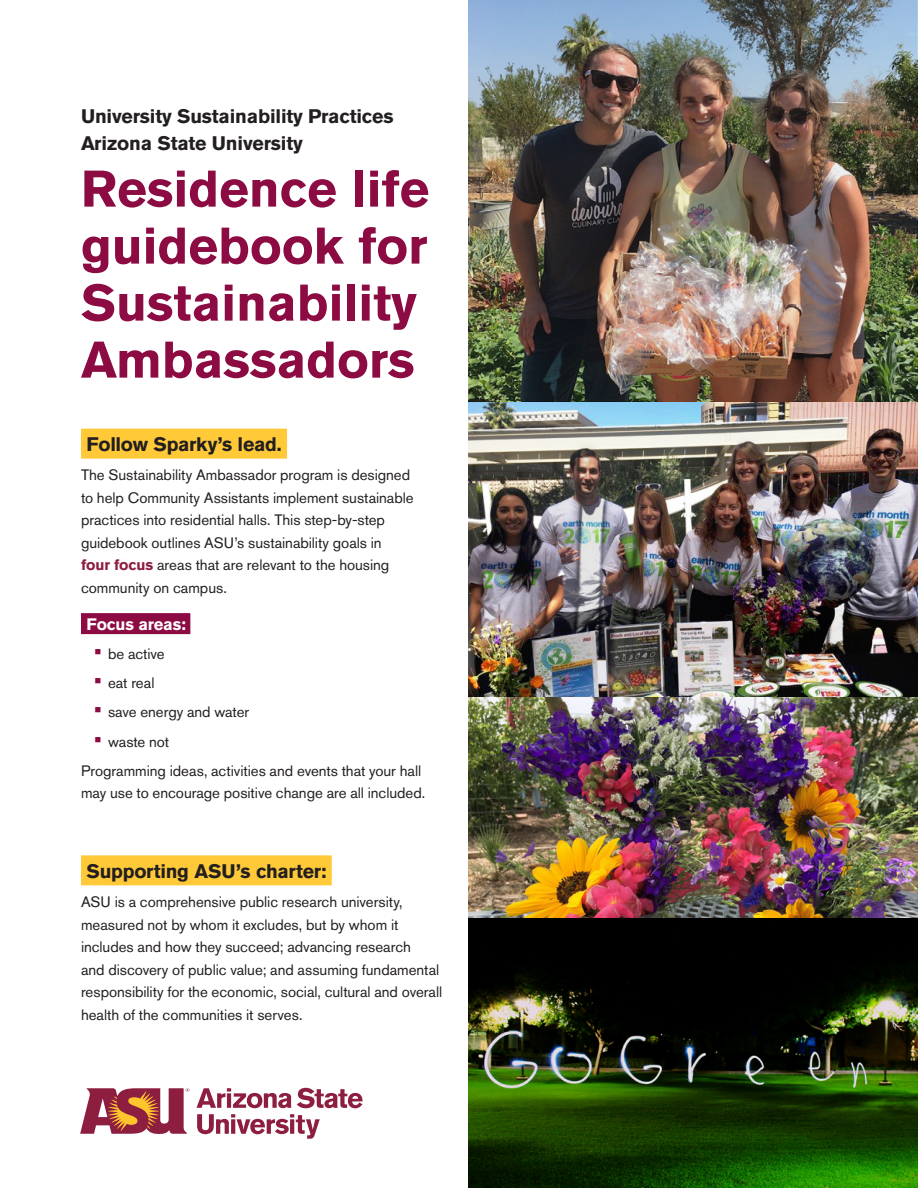
<style>
.page{position:relative;width:918px;height:1188px;background:#fff}
.page>*{position:absolute;margin:0;border:0;box-sizing:border-box;transform-origin:0 0}
.Headline{font:700 51px/57px "Akzidenz Grotesk Std";color:#8c0b42}
.Headline_4{font:700 19.5px/27px "Akzidenz Grotesk Std";letter-spacing:-.01em;color:#231f20}
.Gold-bar-headline-4{font:700 19.5px "Akzidenz Grotesk Std";letter-spacing:-.015em;color:#231f20}
.Maroon-bar-headline{font:700 16.5px "Akzidenz Grotesk Std";letter-spacing:-.01em;color:#fff}
.Body{font:15px/22.5px "Akzidenz Grotesk Std";letter-spacing:-.005em;color:#231f20}
.s1{font-weight:700;color:#8d1e40}
.s2{font-weight:700;font-size:21px;color:#8c0b42}
</style>
<div class="page">
<div style="left:81px;top:429px;width:206px;height:30px;background:#ffc938"></div>
<div style="left:81px;top:613px;width:109px;height:21px;background:#8c0b42"></div>
<div style="left:81px;top:855px;width:251px;height:30px;background:#ffc938"></div>
<img style="left:468px;top:0;width:450px;height:1188px">
<img style="left:469px;top:1px;width:448px;height:400px">
<svg style="left:197px;top:1088px;width:166px;height:20px"></svg>
<svg style="left:197px;top:1114px;width:123px;height:25px"></svg>
<svg style="left:80px;top:1088px;width:109px;height:46px"></svg>
<p class="Headline_4" style="left:81px;top:102px;width:314px">University Sustainability Practices<br>Arizona State University</p>
<p class="Headline" style="left:81px;top:160px;width:350px">Residence life guidebook for<br>Sustainability<br>Ambassadors</p>
<p class="Gold-bar-headline-4" style="left:86px;top:433px;width:197px">Follow Sparky’s lead.</p>
<p class="Body" style="left:81px;top:464px;width:334px">The Sustainability Ambassador program is designed to help Community Assistants implement sustainable practices into residential halls. This step-by-step guidebook outlines ASU’s sustainability goals in <span class="s1">four focus</span> areas that are relevant to the housing community on campus.</p>
<p class="Maroon-bar-headline" style="left:86px;top:614px;width:101px">Focus areas:</p>
<p class="Body" style="left:94px;top:642px;width:72px"><span class="s2">•</span> be active</p>
<p class="Body" style="left:94px;top:672px;width:61px"><span class="s2">•</span> eat real</p>
<p class="Body" style="left:94px;top:701px;width:156px"><span class="s2">•</span> save energy and water</p>
<p class="Body" style="left:94px;top:730px;width:76px"><span class="s2">•</span> waste not</p>
<p class="Body" style="left:81px;top:759px;width:346px">Programming ideas, activities and events that your hall may use to encourage positive change are all included.</p>
<p class="Gold-bar-headline-4" style="left:86px;top:860px;width:241px">Supporting ASU’s charter:</p>
<p class="Body" style="left:81px;top:891px;width:363px">ASU is a comprehensive public research university, measured not by whom it excludes, but by whom it includes and how they succeed; advancing research<br>and discovery of public value; and assuming fundamental responsibility for the economic, social, cultural and overall health of the communities it serves.</p>
</div>
